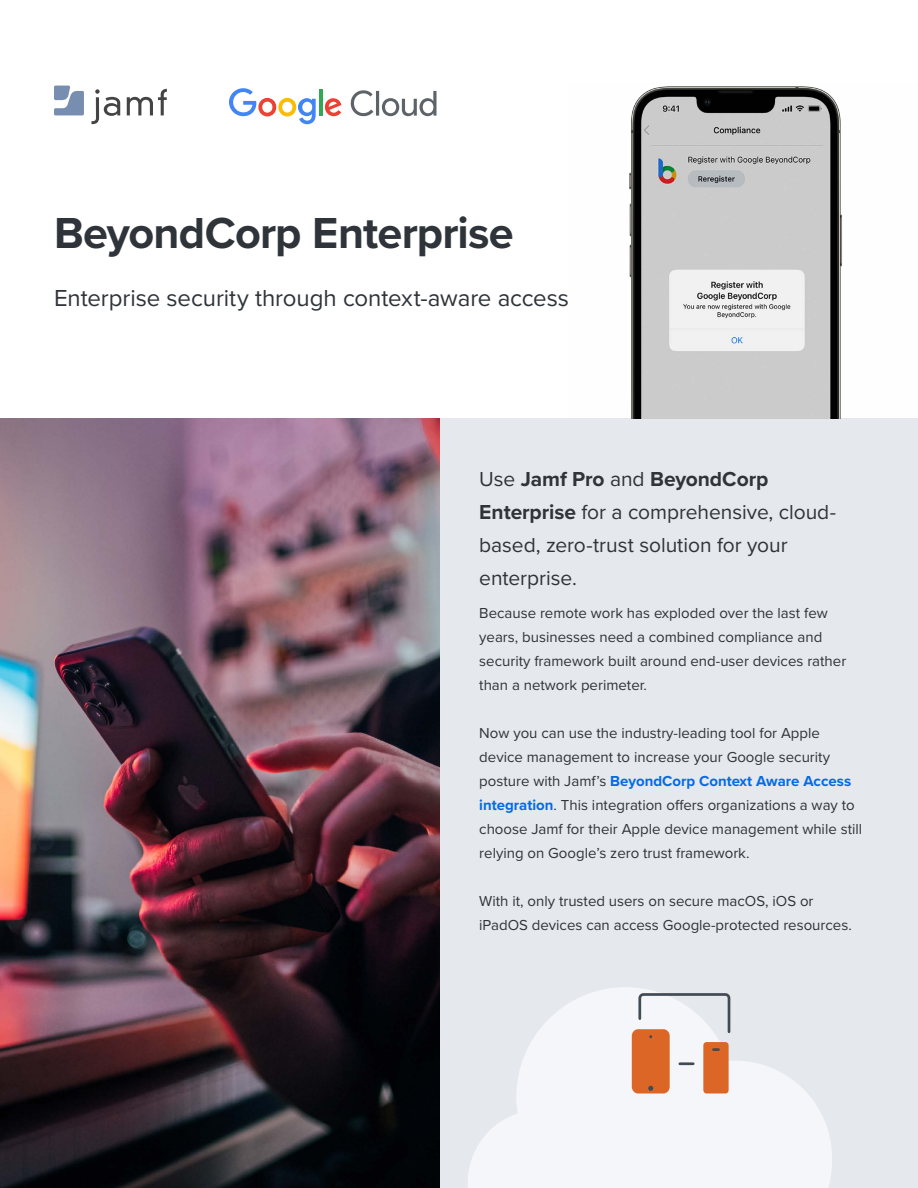
<style>
.page{position:relative;width:918px;height:1188px;background:#fff}
.page>*{position:absolute;margin:0;border:0;box-sizing:border-box;transform-origin:0 0}
.t1{font:700 45px "Proxima Nova";letter-spacing:-.015em;color:#2f343a}
.t2{font:24px "Proxima Nova";letter-spacing:-.005em;color:#2f343a}
.t3{font:21px/33px "Proxima Nova";color:#2f343a}
.t4{font:15px/24px "Proxima Nova";color:#2f343a}
.s1{font-weight:700}
.s2{font-weight:700;color:#056ae6}
</style>
<div class="page">
<div style="left:0;top:418px;width:918px;height:770px;background:#e5e8ec"></div>
<svg style="left:468px;top:987px;width:364px;height:201px;fill:#f4f6f9"></svg>
<img style="left:0;top:418px;width:440px;height:770px">
<svg style="left:54px;top:85px;width:113px;height:39px"></svg>
<svg style="left:680px;top:1062px;width:13px;height:3px"></svg>
<div style="left:703px;top:1042px;width:26px;height:51px;background:#db6626;border-radius:3px"></div>
<div style="left:632px;top:1029px;width:38px;height:64px;background:#db6626;border-radius:7px"></div>
<svg style="left:713px;top:1048px;width:5px;height:3px"></svg>
<svg style="left:648px;top:1086px;width:5px;height:5px"></svg>
<svg style="left:637px;top:992px;width:95px;height:46px"></svg>
<img style="left:629px;top:86px;width:213px;height:332px">
<svg style="left:351px;top:90px;width:85px;height:26px"></svg>
<svg style="left:229px;top:88px;width:87px;height:36px"></svg>
<hr style="left:319px;top:89px;width:4px;height:27px;background:#33a854">
<svg style="left:325px;top:98px;width:17px;height:18px"></svg>
<h1 class="t1" style="left:54px;top:200px;width:461px">BeyondCorp Enterprise</h1>
<h2 class="t2" style="left:54px;top:280px;width:517px">Enterprise security through context-aware access</h2>
<h3 class="t3" style="left:479px;top:462px;width:358px">Use <span class="s1">Jamf Pro</span> and <span class="s1">BeyondCorp<br>Enterprise</span> for a comprehensive, cloud&shy;based, zero-trust solution for your enterprise.</h3>
<p class="t4" style="left:479px;top:600px;width:369px">Because remote work has exploded over the last few years, businesses need a combined compliance and security framework built around end-user devices rather than a network perimeter.</p>
<p class="t4" style="left:479px;top:720px;width:384px">Now you can use the industry-leading tool for Apple device management to increase your Google security posture with Jamf’s <span class="s2">BeyondCorp Context Aware Access integration</span>. This integration offers organizations a way to choose Jamf for their Apple device management while still relying on Google’s zero trust framework.</p>
<p class="t4" style="left:479px;top:888px;width:374px">With it, only trusted users on secure macOS, iOS or iPadOS devices can access Google-protected resources.</p>
</div>
